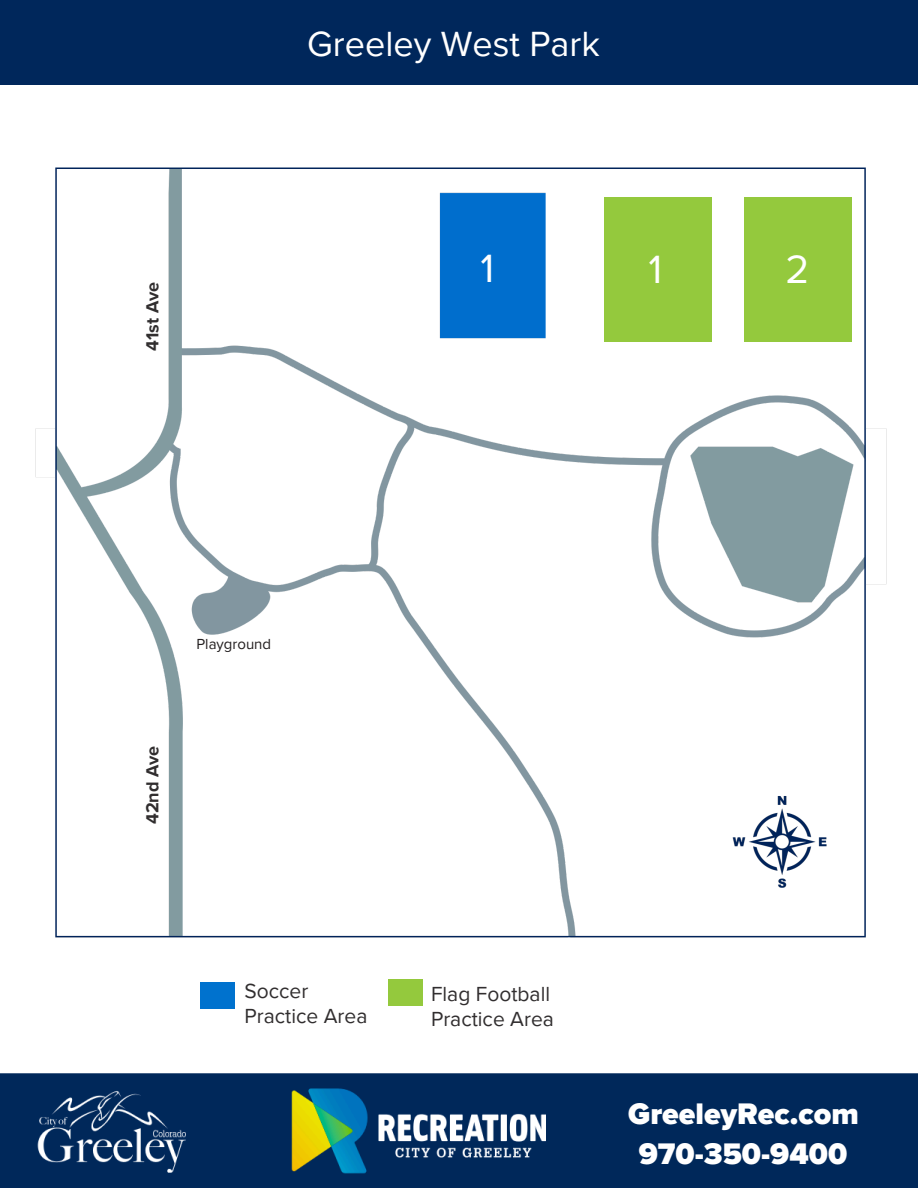
<style>
.page{position:relative;width:918px;height:1188px;background:#fff}
.page>*{position:absolute;margin:0;border:0;box-sizing:border-box;transform-origin:0 0}
.t1{font:40.65px "Proxima Nova";color:#fff}
.t2{font:36px "Proxima Nova";color:#fff}
.t3{font:900 30.6px "Proxima Nova";color:#fff}
.t4{font:21px/24.8px "Proxima Nova";color:#312e2f}
.t5{font:700 18px "Proxima Nova";color:#312e2f}
.t6{font:15px "Proxima Nova";color:#231f20}
</style>
<div class="page">
<div style="left:388px;top:980px;width:34px;height:26px;background:#94c93d"></div>
<div style="left:0;top:0;width:918px;height:84px;background:#00275b"></div>
<img style="left:0;top:1073px;width:918px;height:115px">
<img style="left:35px;top:167px;width:852px;height:771px">
<div style="left:588px;top:198px;width:101px;height:96px;background:#fff"></div>
<div style="left:604px;top:197px;width:107px;height:145px;background:#94c93d"></div>
<div style="left:744px;top:197px;width:108px;height:145px;background:#94c93d"></div>
<img style="left:711px;top:775px;width:142px;height:145px">
<div style="left:271px;top:185px;width:134px;height:156px;background:#fff"></div>
<div style="left:200px;top:983px;width:35px;height:26px;background:#0072ce"></div>
<p class="t5" style="left:142px;top:351px;width:70px;rotate:-90deg">41st Ave</p>
<h4 class="t2" style="left:307px;top:23px;width:294px">Greeley West Park</h4>
<p class="t1" style="left:480px;top:244px;width:15px">1</p>
<h3 class="t1" style="left:649px;top:245px;width:15px">1</h3>
<p class="t1" style="left:785px;top:245px;width:25px">2</p>
<p class="t5" style="left:142px;top:824px;width:80px;rotate:-90deg">42nd Ave</p>
<h4 class="t6" style="left:196px;top:635px;width:76px">Playground</h4>
<h3 class="t4" style="left:245px;top:979px;width:124px">Soccer<br>Practice Area</h3>
<p class="t4" style="left:431px;top:982px;width:124px">Flag Football<br>Practice Area</p>
<h1 class="t3" style="left:628px;top:1096px;width:232px">GreeleyRec.com</h1>
<p class="t3" style="left:639px;top:1136px;width:210px">970-350-9400</p>
</div>
